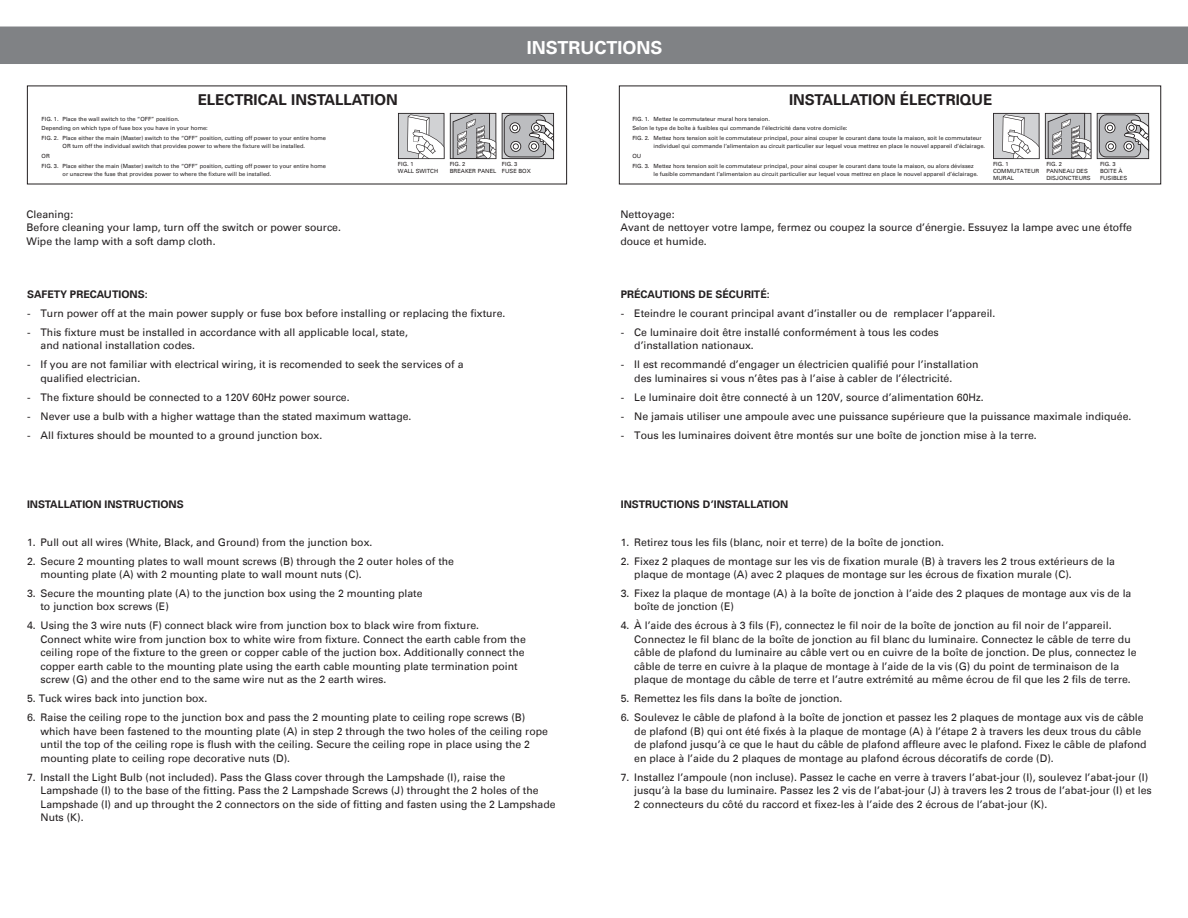
<style>
.page{position:relative;width:1188px;height:918px;background:#fff}
.page>*{position:absolute;margin:0;border:0;box-sizing:border-box;transform-origin:0 0}
.instructions_bar{font:700 18px "Univers LT";color:#fff}
.installation{font:700 15px "Univers LT";color:#231f20}
.abc_text{font:10.5px/13.5px "Univers";color:#231f20}
.heading{font:700 10.5px "Univers LT";color:#231f20}
.installation_text{font:5.7px/6.9px "Univers";color:#231f20}
</style>
<div class="page">
<div style="left:0;top:27px;width:1188px;height:37px;background:#808285"></div>
<svg style="left:398px;top:113px;width:46px;height:46px"></svg>
<svg style="left:450px;top:113px;width:46px;height:46px;background:#ababac"></svg>
<svg style="left:502px;top:113px;width:52px;height:46px;background:#a8a8aa"></svg>
<svg style="left:993px;top:113px;width:98px;height:46px"></svg>
<svg style="left:1097px;top:113px;width:52px;height:46px;background:#a8a8aa"></svg>
<p class="installation" style="left:198px;top:91px;width:202px">ELECTRICAL INSTALLATION</p>
<p class="instructions_bar" style="left:527px;top:37px;width:137px">INSTRUCTIONS</p>
<p class="installation" style="left:789px;top:91px;width:205px">INSTALLATION ÉLECTRIQUE</p>
<p class="installation_text" style="left:42px;top:115px;width:139px">FIG. 1. Place the wall switch to the “OFF” position.</p>
<p class="installation_text" style="left:42px;top:125px;width:168px">Depending on which type of fuse box you have in your home:</p>
<p class="installation_text" style="left:42px;top:134px;width:286px;line-height:8.2px;text-align:center">FIG. 2. Place either the main (Master) switch to the “OFF” position, cutting off power to your entire home<br>OR turn off the individual switch that provides power to where the fixture will be installed.</p>
<p class="installation_text" style="left:42px;top:153px;width:10px">OR</p>
<p class="installation_text" style="left:63px;top:162px;width:265px;line-height:8.2px;text-indent:-21px">FIG. 3. Place either the main (Master) switch to the “OFF” position, cutting off power to your entire home or unscrew the fuse that provides power to where the fixture will be installed.</p>
<p class="installation_text" style="left:398px;top:160px;width:42px">FIG. 1<br>WALL SWITCH</p>
<p class="installation_text" style="left:450px;top:160px;width:48px">FIG. 2<br>BREAKER PANEL</p>
<p class="installation_text" style="left:502px;top:160px;width:30px">FIG. 3<br>FUSE BOX</p>
<p class="installation_text" style="left:632px;top:115px;width:139px">FIG. 1. Mettez le commutateur mural hors tension.</p>
<p class="installation_text" style="left:632px;top:125px;width:217px">Selon le type de boîte à fusibles qui commande l’électricité dans votre domicile:</p>
<p class="installation_text" style="left:653px;top:134px;width:333px;line-height:8.2px;text-indent:-21px">FIG. 2. Mettez hors tension soit le commutateur principal, pour ainsi couper le courant dans toute la maison, soit le commutateur individuel qui commande l’alimentaion au circuit particulier sur lequel vous mettrez en place le nouvel appareil d’éclairage.</p>
<p class="installation_text" style="left:632px;top:153px;width:10px">OU</p>
<p class="installation_text" style="left:653px;top:162px;width:326px;line-height:8.2px;text-indent:-21px">FIG. 3. Mettez hors tension soit le commutateur principal, pour ainsi couper le courant dans toute la maison, ou alors dévissez le fusible commandant l’alimentaion au circuit particulier sur lequel vous mettrez en place le nouvel appareil d’éclairage.</p>
<p class="installation_text" style="left:993px;top:160px;width:48px">FIG. 1<br>COMMUTATEUR<br>MURAL</p>
<p class="installation_text" style="left:1046px;top:160px;width:46px">FIG. 2<br>PANNEAU DES<br>DISJONCTEURS</p>
<p class="installation_text" style="left:1100px;top:160px;width:29px">FIG. 3<br>BOîTE À<br>FUSIBLES</p>
<p class="abc_text" style="left:27px;top:207px;width:316px">Cleaning:<br>Before cleaning your lamp, turn off the switch or power source.<br>Wipe the lamp with a soft damp cloth.</p>
<p class="abc_text" style="left:620px;top:207px;width:513px">Nettoyage:<br>Avant de nettoyer votre lampe, fermez ou coupez la source d’énergie. Essuyez la lampe avec une étoffe douce et humide.</p>
<p class="heading" style="left:27px;top:288px;width:122px">SAFETY PRECAUTIONS:</p>
<p class="abc_text" style="left:27px;top:307px;width:480px">- Turn power off at the main power supply or fuse box before installing or replacing the fixture.</p>
<p class="abc_text" style="left:41px;top:326px;width:369px;text-indent:-14px">- This fixture must be installed in accordance with all applicable local, state, and national installation codes.</p>
<p class="abc_text" style="left:41px;top:358px;width:425px;text-indent:-14px">- If you are not familiar with electrical wiring, it is recomended to seek the services of a qualified electrician.</p>
<p class="abc_text" style="left:27px;top:390px;width:324px">- The fixture should be connected to a 120V 60Hz power source.</p>
<p class="abc_text" style="left:27px;top:409px;width:386px">- Never use a bulb with a higher wattage than the stated maximum wattage.</p>
<p class="abc_text" style="left:27px;top:428px;width:297px">- All fixtures should be mounted to a ground junction box.</p>
<p class="heading" style="left:27px;top:498px;width:158px">INSTALLATION INSTRUCTIONS</p>
<p class="abc_text" style="left:27px;top:535px;width:347px">1. Pull out all wires (White, Black, and Ground) from the junction box.</p>
<p class="abc_text" style="left:41px;top:554px;width:415px;text-indent:-14px">2. Secure 2 mounting plates to wall mount screws (B) through the 2 outer holes of the mounting plate (A) with 2 mounting plate to wall mount nuts (C).</p>
<p class="abc_text" style="left:41px;top:587px;width:384px;text-indent:-14px">3. Secure the mounting plate (A) to the junction box using the 2 mounting plate to junction box screws (E)</p>
<p class="abc_text" style="left:41px;top:619px;width:487px;text-indent:-14px">4. Using the 3 wire nuts (F) connect black wire from junction box to black wire from fixture.<br>Connect white wire from junction box to white wire from fixture. Connect the earth cable from the ceiling rope of the fixture to the green or copper cable of the juction box. Additionally connect the copper earth cable to the mounting plate using the earth cable mounting plate termination point screw (G) and the other end to the same wire nut as the 2 earth wires.</p>
<p class="abc_text" style="left:27px;top:692px;width:182px">5. Tuck wires back into junction box.</p>
<p class="abc_text" style="left:41px;top:711px;width:509px;text-indent:-14px">6. Raise the ceiling rope to the junction box and pass the 2 mounting plate to ceiling rope screws (B) which have been fastened to the mounting plate (A) in step 2 through the two holes of the ceiling rope until the top of the ceiling rope is flush with the ceiling. Secure the ceiling rope in place using the 2 mounting plate to ceiling rope decorative nuts (D).</p>
<p class="abc_text" style="left:41px;top:770px;width:517px;text-indent:-14px">7. Install the Light Bulb (not included). Pass the Glass cover through the Lampshade (I), raise the Lampshade (I) to the base of the fitting. Pass the 2 Lampshade Screws (J) throught the 2 holes of the Lampshade (I) and up throught the 2 connectors on the side of fitting and fasten using the 2 Lampshade Nuts (K).</p>
<p class="heading" style="left:621px;top:288px;width:150px">PRÉCAUTIONS DE SÉCURITÉ:</p>
<p class="abc_text" style="left:621px;top:307px;width:376px">- Eteindre le courant principal avant d’installer ou de remplacer l’appareil.</p>
<p class="abc_text" style="left:634px;top:326px;width:306px;text-indent:-14px">- Ce luminaire doit être installé conformément à tous les codes d’installation nationaux.</p>
<p class="abc_text" style="left:634px;top:358px;width:346px;text-indent:-14px">- Il est recommandé d’engager un électricien qualifié pour l’installation des luminaires si vous n’êtes pas à l’aise à cabler de l’électricité.</p>
<p class="abc_text" style="left:621px;top:390px;width:365px">- Le luminaire doit être connecté à un 120V, source d’alimentation 60Hz.</p>
<p class="abc_text" style="left:621px;top:409px;width:512px">- Ne jamais utiliser une ampoule avec une puissance supérieure que la puissance maximale indiquée.</p>
<p class="abc_text" style="left:621px;top:428px;width:418px">- Tous les luminaires doivent être montés sur une boîte de jonction mise à la terre.</p>
<p class="heading" style="left:621px;top:498px;width:169px">INSTRUCTIONS D’INSTALLATION</p>
<p class="abc_text" style="left:621px;top:535px;width:325px">1. Retirez tous les fils (blanc, noir et terre) de la boîte de jonction.</p>
<p class="abc_text" style="left:634px;top:554px;width:482px;text-indent:-14px">2. Fixez 2 plaques de montage sur les vis de fixation murale (B) à travers les 2 trous extérieurs de la plaque de montage (A) avec 2 plaques de montage sur les écrous de fixation murale (C).</p>
<p class="abc_text" style="left:634px;top:587px;width:499px;text-indent:-14px">3. Fixez la plaque de montage (A) à la boîte de jonction à l’aide des 2 plaques de montage aux vis de la boîte de jonction (E)</p>
<p class="abc_text" style="left:634px;top:619px;width:504px;text-indent:-14px">4. À l’aide des écrous à 3 fils (F), connectez le fil noir de la boîte de jonction au fil noir de l’appareil.<br>Connectez le fil blanc de la boîte de jonction au fil blanc du luminaire. Connectez le câble de terre du câble de plafond du luminaire au câble vert ou en cuivre de la boîte de jonction. De plus, connectez le câble de terre en cuivre à la plaque de montage à l’aide de la vis (G) du point de terminaison de la plaque de montage du câble de terre et l’autre extrémité au même écrou de fil que les 2 fils de terre.</p>
<p class="abc_text" style="left:621px;top:692px;width:223px">5. Remettez les fils dans la boîte de jonction.</p>
<p class="abc_text" style="left:634px;top:711px;width:514px;text-indent:-14px">6. Soulevez le câble de plafond à la boîte de jonction et passez les 2 plaques de montage aux vis de câble de plafond (B) qui ont été fixés à la plaque de montage (A) à l’étape 2 à travers les deux trous du câble de plafond jusqu’à ce que le haut du câble de plafond affleure avec le plafond. Fixez le câble de plafond en place à l’aide du 2 plaques de montage au plafond écrous décoratifs de corde (D).</p>
<p class="abc_text" style="left:634px;top:770px;width:519px;text-indent:-14px">7. Installez l’ampoule (non incluse). Passez le cache en verre à travers l’abat-jour (I), soulevez l’abat-jour (I) jusqu’à la base du luminaire. Passez les 2 vis de l’abat-jour (J) à travers les 2 trous de l’abat-jour (I) et les<br>2 connecteurs du côté du raccord et fixez-les à l’aide des 2 écrous de l’abat-jour (K).</p>
</div>
